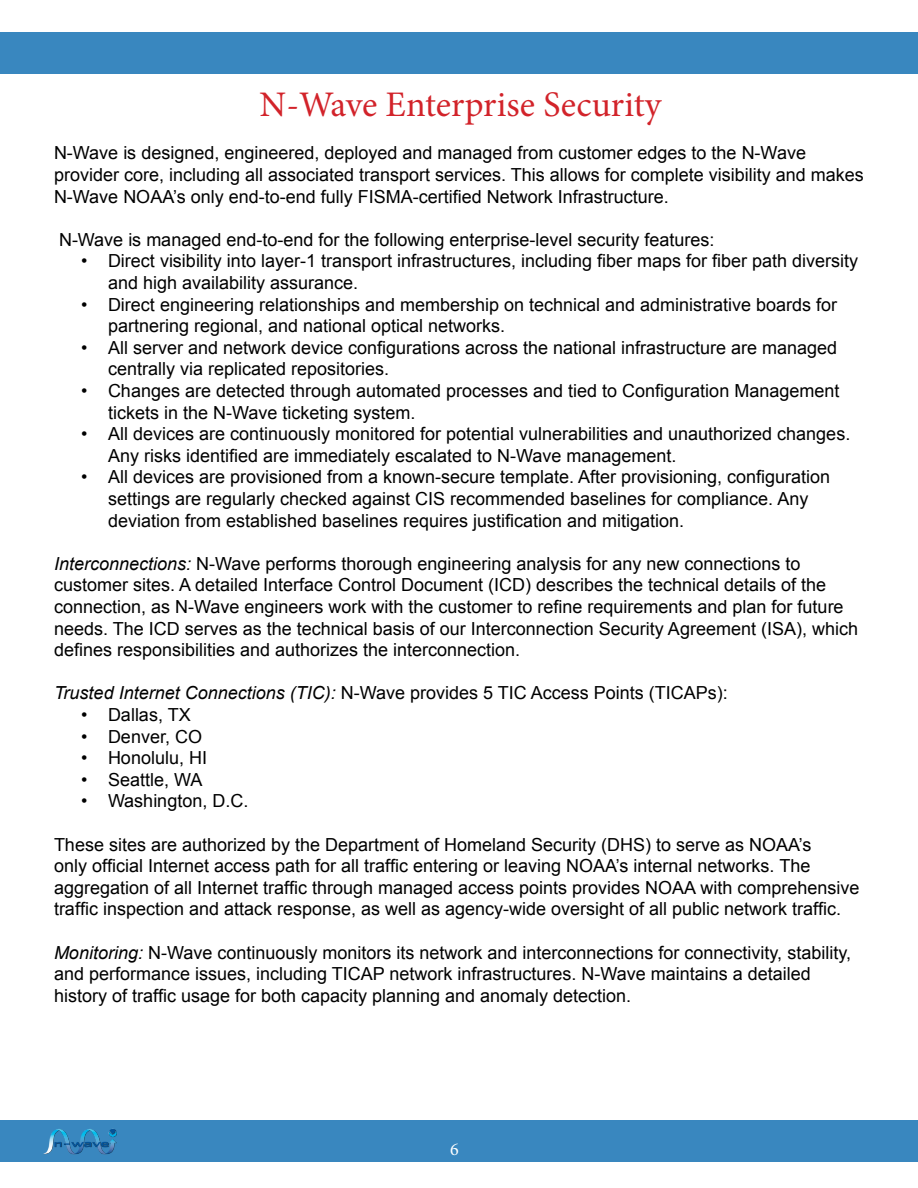
<style>
.page{position:relative;width:918px;height:1188px;background:#fff}
.page>*{position:absolute;margin:0;border:0;box-sizing:border-box;transform-origin:0 0}
.t1{font:36px "Minion Pro";color:#d2232a}
.t2{font:18px/21.6px "Arial";color:#000}
.t3{font:18px "Minion Pro";color:#fff}
.s1{font-style:italic}
</style>
<div class="page">
<div style="left:0;top:32px;width:917px;height:42px;background:#3987bf"></div>
<hr style="left:916px;top:32px;width:2px;height:42px;background:#3987bf">
<div style="left:0;top:1120px;width:918px;height:42px;background:#3987bf"></div>
<img style="left:43px;top:1128px;width:74px;height:27px">
<h1 class="t1" style="left:260px;top:81px;width:403px">N-Wave Enterprise Security</h1>
<p class="t2" style="left:54px;top:142px;width:811px">N-Wave is designed, engineered, deployed and managed from customer edges to the N-Wave provider core, including all associated transport services. This allows for complete visibility and makes<br>N-Wave NOAA’s only end-to-end fully FISMA-certified Network Infrastructure.</p>
<p class="t2" style="left:59px;top:229px;width:657px">N-Wave is managed end-to-end for the following enterprise-level security features:</p>
<p class="t2" style="left:108px;top:250px;width:752px;text-indent:-27px">• Direct visibility into layer-1 transport infrastructures, including fiber maps for fiber path diversity and high availability assurance.</p>
<p class="t2" style="left:108px;top:294px;width:731px;text-indent:-27px">• Direct engineering relationships and membership on technical and administrative boards for partnering regional, and national optical networks.</p>
<p class="t2" style="left:108px;top:337px;width:731px;text-indent:-27px">• All server and network device configurations across the national infrastructure are managed centrally via replicated repositories.</p>
<p class="t2" style="left:108px;top:380px;width:733px;text-indent:-27px">• Changes are detected through automated processes and tied to Configuration Management tickets in the N-Wave ticketing system.</p>
<p class="t2" style="left:108px;top:423px;width:744px;text-indent:-27px">• All devices are continuously monitored for potential vulnerabilities and unauthorized changes.<br>Any risks identified are immediately escalated to N-Wave management.</p>
<p class="t2" style="left:108px;top:466px;width:724px;text-indent:-27px">• All devices are provisioned from a known-secure template. After provisioning, configuration settings are regularly checked against CIS recommended baselines for compliance. Any deviation from established baselines requires justification and mitigation.</p>
<p class="t2" style="left:54px;top:553px;width:806px"><span class="s1">Interconnections:</span> N-Wave performs thorough engineering analysis for any new connections to customer sites. A detailed Interface Control Document (ICD) describes the technical details of the connection, as N-Wave engineers work with the customer to refine requirements and plan for future needs. The ICD serves as the technical basis of our Interconnection Security Agreement (ISA), which defines responsibilities and authorizes the interconnection.</p>
<p class="t2" style="left:54px;top:682px;width:675px"><span class="s1">Trusted Internet Connections (TIC):</span> N-Wave provides 5 TIC Access Points (TICAPs):</p>
<p class="t2" style="left:81px;top:704px;width:111px">• Dallas, TX</p>
<p class="t2" style="left:81px;top:726px;width:123px">• Denver, CO</p>
<p class="t2" style="left:81px;top:747px;width:128px">• Honolulu, HI</p>
<p class="t2" style="left:81px;top:769px;width:123px">• Seattle, WA</p>
<p class="t2" style="left:81px;top:790px;width:169px">• Washington, D.C.</p>
<p class="t2" style="left:54px;top:834px;width:807px">These sites are authorized by the Department of Homeland Security (DHS) to serve as NOAA’s<br>only official Internet access path for all traffic entering or leaving NOAA’s internal networks. The aggregation of all Internet traffic through managed access points provides NOAA with comprehensive traffic inspection and attack response, as well as agency-wide oversight of all public network traffic.</p>
<p class="t2" style="left:54px;top:942px;width:799px"><span class="s1">Monitoring:</span> N-Wave continuously monitors its network and interconnections for connectivity, stability, and performance issues, including TICAP network infrastructures. N-Wave maintains a detailed history of traffic usage for both capacity planning and anomaly detection.</p>
<p class="t3" style="left:450px;top:1137px;width:10px">6</p>
</div>
